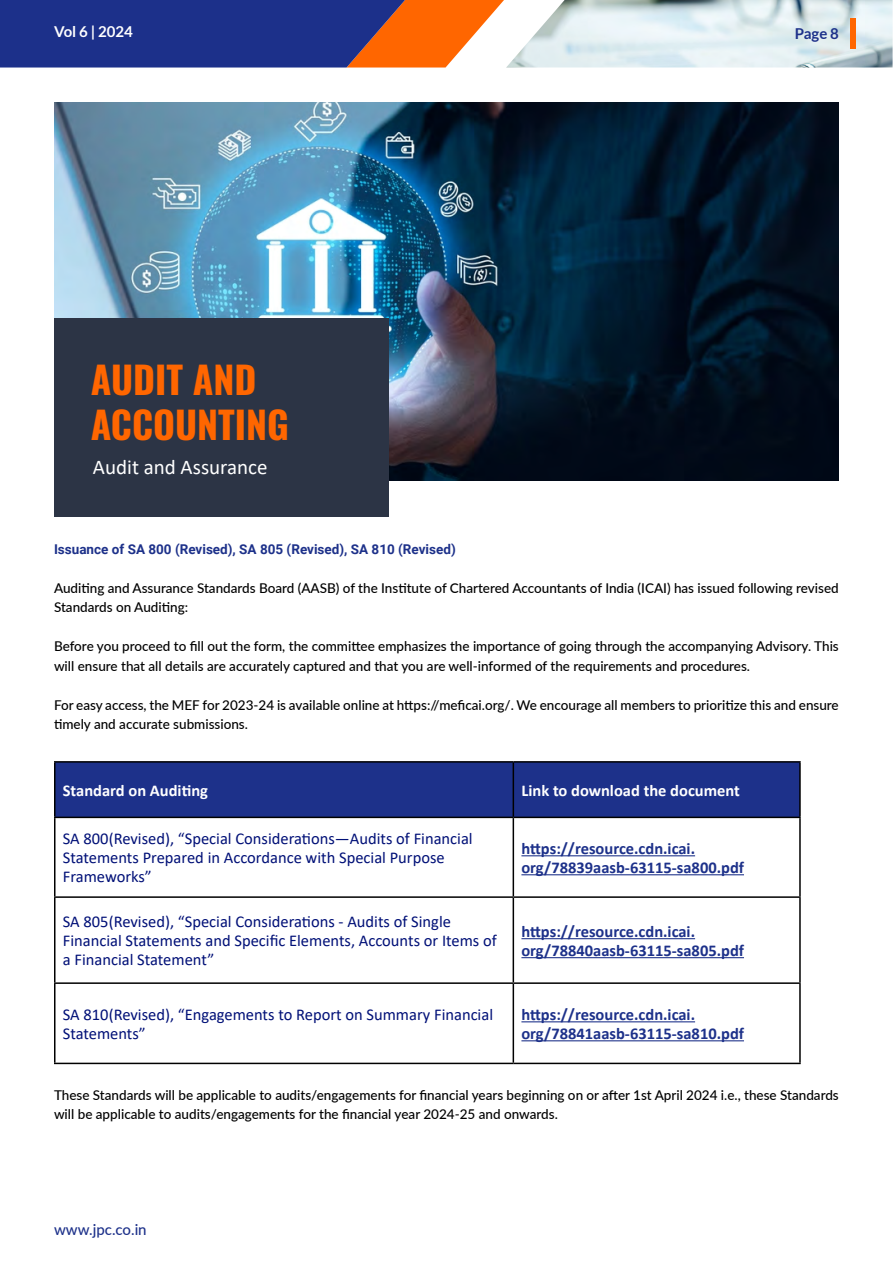
<style>
.page{position:relative;width:893px;height:1263px;background:#fff}
.page>*{position:absolute;margin:0;border:0;box-sizing:border-box;transform-origin:0 0}
.t1{font:700 37.5px/45px "Oswald";color:#f60}
.t2{font:21px "Calibri";color:#fff}
.t3{font:16.5px/18.9px "Calibri";color:#001077}
.t4{font:700 16.5px/18.9px "Calibri";color:#1d318a}
.t5{font:700 16.5px "Calibri";color:#fff}
.t6{font:500 15px "Lato";color:#1d318a}
.t7{font:700 15px "Lato";color:#fff}
.t8{font:700 15px "Lato";color:#1d318a}
.t9{font:500 13.5px/19.5px "Lato";color:#000}
.t10{font:700 13.5px "Roboto";color:#1d318a}
</style>
<div class="page">
<img style="left:54px;top:102px;width:785px;height:378px">
<div style="left:54px;top:318px;width:335px;height:198px;background:#2c3445"></div>
<div style="left:56px;top:763px;width:743px;height:54px;background:#1d318a"></div>
<hr style="left:54px;top:761px;width:459px;height:2px;background:#000">
<hr style="left:513px;top:761px;width:288px;height:2px;background:#000">
<hr style="left:54px;top:817px;width:459px;height:1px;background:#000">
<hr style="left:513px;top:817px;width:288px;height:1px;background:#000">
<hr style="left:54px;top:896px;width:459px;height:2px;background:#000">
<hr style="left:513px;top:896px;width:288px;height:2px;background:#000">
<hr style="left:54px;top:982px;width:459px;height:2px;background:#000">
<hr style="left:513px;top:982px;width:288px;height:2px;background:#000">
<hr style="left:54px;top:1063px;width:459px;height:1px;background:#000">
<hr style="left:513px;top:1063px;width:288px;height:1px;background:#000">
<hr style="left:54px;top:763px;width:2px;height:54px;background:#000">
<hr style="left:54px;top:818px;width:2px;height:78px;background:#000">
<hr style="left:54px;top:898px;width:2px;height:84px;background:#000">
<hr style="left:54px;top:984px;width:2px;height:79px;background:#000">
<hr style="left:513px;top:763px;width:1px;height:54px;background:#000">
<hr style="left:799px;top:763px;width:2px;height:54px;background:#000">
<hr style="left:513px;top:818px;width:1px;height:78px;background:#000">
<hr style="left:799px;top:818px;width:2px;height:78px;background:#000">
<hr style="left:513px;top:898px;width:1px;height:84px;background:#000">
<hr style="left:799px;top:898px;width:2px;height:84px;background:#000">
<hr style="left:513px;top:984px;width:1px;height:79px;background:#000">
<hr style="left:799px;top:984px;width:2px;height:79px;background:#000">
<hr style="left:521px;top:855px;width:174px;height:1px;background:#1d318a">
<hr style="left:521px;top:874px;width:223px;height:1px;background:#1d318a">
<hr style="left:521px;top:938px;width:174px;height:1px;background:#1d318a">
<hr style="left:521px;top:957px;width:223px;height:1px;background:#1d318a">
<hr style="left:521px;top:1021px;width:174px;height:1px;background:#1d318a">
<hr style="left:521px;top:1040px;width:223px;height:1px;background:#1d318a">
<svg style="left:0;top:0;width:504px;height:68px;background:#554675"></svg>
<img style="left:507px;top:0;width:385px;height:67px">
<svg style="left:892px;top:0;width:1px;height:68px"></svg>
<div style="left:850px;top:19px;width:5px;height:30px;background:#f60"></div>
<p class="t7" style="left:54px;top:23px;width:80px">Vol 6 | 2024</p>
<h1 class="t1" style="left:91px;top:360px;width:200px">AUDIT AND<br>ACCOUNTING</h1>
<h2 class="t2" style="left:93px;top:453px;width:176px">Audit and Assurance</h2>
<p class="t8" style="left:795px;top:25px;width:46px">Page 8</p>
<p class="t10" style="left:54px;top:539px;width:403px">Issuance of SA 800 (Revised), SA 805 (Revised), SA 810 (Revised)</p>
<p class="t9" style="left:54px;top:577px;width:786px">Auditing and Assurance Standards Board (AASB) of the Institute of Chartered Accountants of India (ICAI) has issued following revised<br>Standards on Auditing:</p>
<p class="t9" style="left:54px;top:636px;width:786px">Before you proceed to fill out the form, the committee emphasizes the importance of going through the accompanying Advisory. This will ensure that all details are accurately captured and that you are well-informed of the requirements and procedures.</p>
<p class="t9" style="left:54px;top:694px;width:786px">For easy access, the MEF for 2023-24 is available online at https://meficai.org/. We encourage all members to prioritize this and ensure timely and accurate submissions.</p>
<p class="t5" style="left:63px;top:779px;width:147px">Standard on Auditing</p>
<p class="t5" style="left:521px;top:779px;width:220px">Link to download the document</p>
<p class="t3" style="left:63px;top:829px;width:411px">SA 800(Revised), “Special Considerations—Audits of Financial<br>Statements Prepared in Accordance with Special Purpose<br>Frameworks”</p>
<p class="t4" style="left:521px;top:839px;width:224px">https://resource.cdn.icai. org/78839aasb-63115-sa800.pdf</p>
<p class="t3" style="left:63px;top:912px;width:436px">SA 805(Revised), “Special Considerations - Audits of Single<br>Financial Statements and Specific Elements, Accounts or Items of a Financial Statement”</p>
<p class="t4" style="left:521px;top:922px;width:224px">https://resource.cdn.icai. org/78840aasb-63115-sa805.pdf</p>
<p class="t3" style="left:63px;top:1004px;width:432px">SA 810(Revised), “Engagements to Report on Summary Financial<br>Statements”</p>
<p class="t4" style="left:521px;top:1005px;width:224px">https://resource.cdn.icai. org/78841aasb-63115-sa810.pdf</p>
<p class="t9" style="left:54px;top:1084px;width:786px">These Standards will be applicable to audits/engagements for financial years beginning on or after 1st April 2024 i.e., these Standards will be applicable to audits/engagements for the financial year 2024-25 and onwards.</p>
<p class="t6" style="left:54px;top:1218px;width:94px">www.jpc.co.in</p>
</div>
